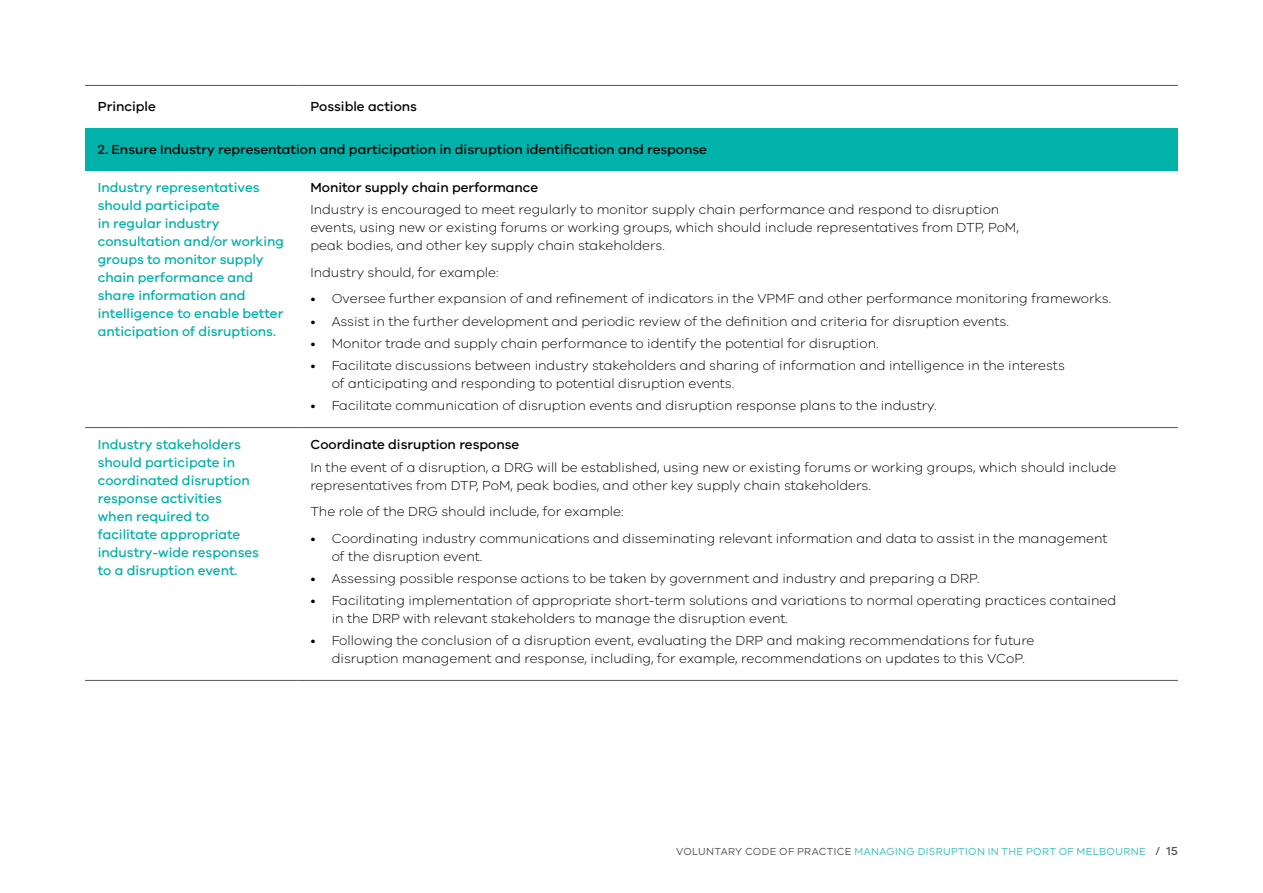
<style>
.page{position:relative;width:1263px;height:893px;background:#fff}
.page>*{position:absolute;margin:0;border:0;box-sizing:border-box;transform-origin:0 0}
.t1{font:300 13.5px/18px "VIC";color:#000}
.t2{font:500 13.5px/18px "VIC";color:#00b2a9}
.t3{font:500 13.5px "VIC";color:#000}
.t4{font:10.5px "VIC";letter-spacing:.035em;color:#33c1ba}
.s1{color:#53565a}
.s2{font-weight:500;font-size:12px;color:#53565a}
</style>
<div class="page">
<div style="left:85px;top:128px;width:1093px;height:42px;background:#00b2a9"></div>
<hr style="left:85px;top:85px;width:213px;height:1px;background:#53565a">
<hr style="left:298px;top:85px;width:880px;height:1px;background:#53565a">
<hr style="left:85px;top:427px;width:213px;height:1px;background:#53565a">
<hr style="left:298px;top:427px;width:880px;height:1px;background:#53565a">
<hr style="left:85px;top:680px;width:213px;height:1px;background:#53565a">
<hr style="left:298px;top:680px;width:880px;height:1px;background:#53565a">
<p class="t3" style="left:98px;top:99px;width:60px">Principle</p>
<p class="t3" style="left:310px;top:99px;width:108px">Possible actions</p>
<p class="t3" style="left:98px;top:141px;width:611px">2. Ensure Industry representation and participation in disruption identification and response</p>
<p class="t2" style="left:98px;top:178px;width:188px">Industry representatives should participate<br>in regular industry consultation and/or working groups to monitor supply chain performance and share information and intelligence to enable better anticipation of disruptions.</p>
<p class="t3" style="left:310px;top:180px;width:229px">Monitor supply chain performance</p>
<p class="t1" style="left:310px;top:200px;width:710px">Industry is encouraged to meet regularly to monitor supply chain performance and respond to disruption events, using new or existing forums or working groups, which should include representatives from DTP, PoM, peak bodies, and other key supply chain stakeholders.</p>
<p class="t1" style="left:310px;top:263px;width:190px">Industry should, for example:</p>
<p class="t1" style="left:310px;top:289px;width:802px">• Oversee further expansion of and refinement of indicators in the VPMF and other performance monitoring frameworks.</p>
<p class="t1" style="left:310px;top:312px;width:700px">• Assist in the further development and periodic review of the definition and criteria for disruption events.</p>
<p class="t1" style="left:310px;top:334px;width:570px">• Monitor trade and supply chain performance to identify the potential for disruption.</p>
<p class="t1" style="left:332px;top:356px;width:735px;text-indent:-21px">• Facilitate discussions between industry stakeholders and sharing of information and intelligence in the interests of anticipating and responding to potential disruption events.</p>
<p class="t1" style="left:310px;top:396px;width:628px">• Facilitate communication of disruption events and disruption response plans to the industry.</p>
<p class="t2" style="left:98px;top:435px;width:163px">Industry stakeholders should participate in coordinated disruption response activities when required to facilitate appropriate industry-wide responses to a disruption event.</p>
<p class="t3" style="left:310px;top:437px;width:210px">Coordinate disruption response</p>
<p class="t1" style="left:310px;top:457px;width:807px">In the event of a disruption, a DRG will be established, using new or existing forums or working groups, which should include representatives from DTP, PoM, peak bodies, and other key supply chain stakeholders.</p>
<p class="t1" style="left:310px;top:502px;width:315px">The role of the DRG should include, for example:</p>
<p class="t1" style="left:332px;top:528px;width:777px;text-indent:-21px">• Coordinating industry communications and disseminating relevant information and data to assist in the management of the disruption event.</p>
<p class="t1" style="left:310px;top:569px;width:671px">• Assessing possible response actions to be taken by government and industry and preparing a DRP.</p>
<p class="t1" style="left:332px;top:591px;width:786px;text-indent:-21px">• Facilitating implementation of appropriate short-term solutions and variations to normal operating practices contained in the DRP with relevant stakeholders to manage the disruption event.</p>
<p class="t1" style="left:332px;top:631px;width:704px;text-indent:-21px">• Following the conclusion of a disruption event, evaluating the DRP and making recommendations for future disruption management and response, including, for example, recommendations on updates to this VCoP.</p>
<p class="t4" style="left:676px;top:845px;width:503px"><span class="s1">VOLUNTARY CODE OF PRACTICE</span> MANAGING DISRUPTION IN THE PORT OF MELBOURNE <span class="s2">/ 15</span></p>
</div>
